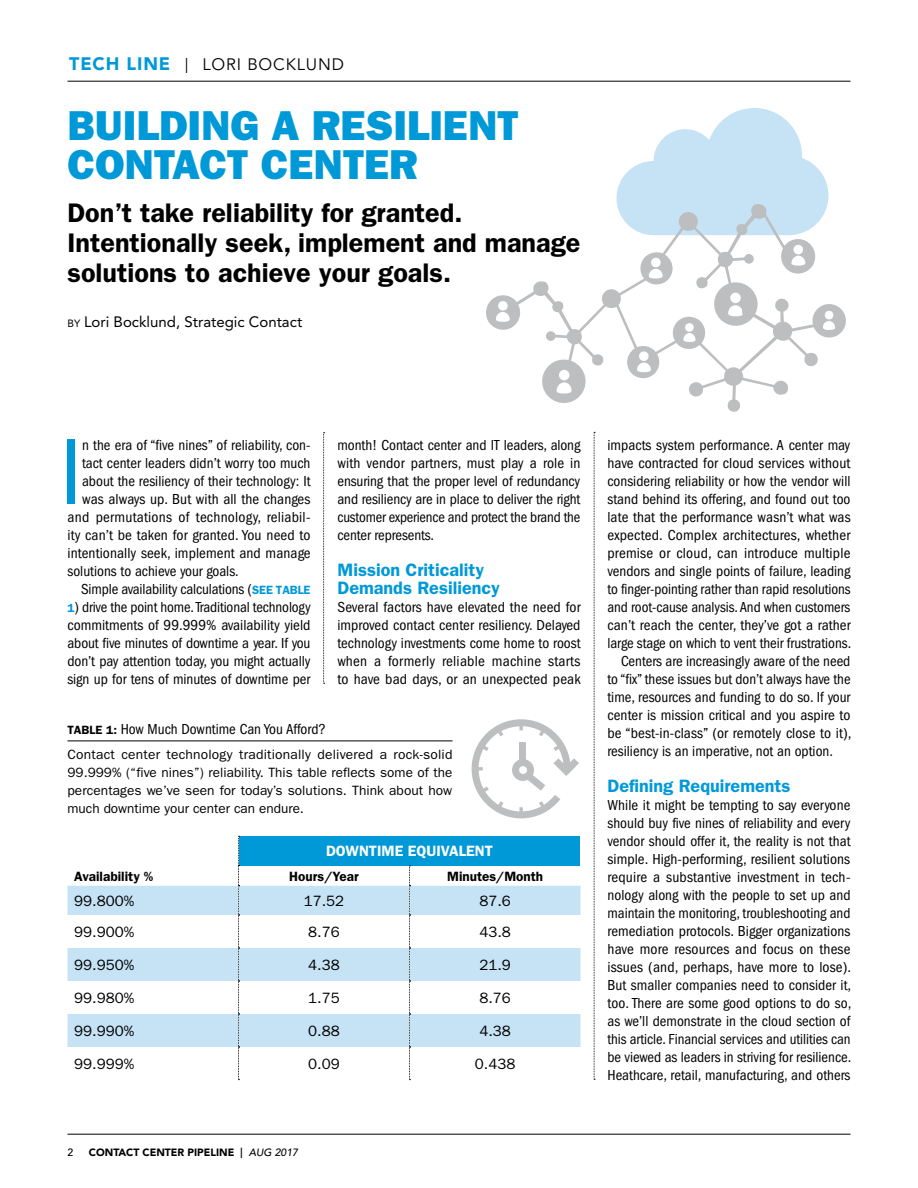
<style>
.page{position:relative;width:918px;height:1188px;background:#fff}
.page>*{position:absolute;margin:0;border:0;box-sizing:border-box;transform-origin:0 0}
.t1{font:condensed 96px "Franklin Gothic";color:#0099d8}
.t2{font:800 42px/39px "Franklin Gothic";color:#0099d8}
.t3{font:600 27px/30px "Franklin Gothic";color:#000}
.t4{font:600 18px/18px "Franklin Gothic";color:#0099d8}
.t5{font:900 18px "Avenir";letter-spacing:.05em;color:#0099d8}
.t6{font:16.5px "Avenir";letter-spacing:.05em;color:#000}
.t7{font:condensed 15px/18px "Franklin Gothic";color:#000;text-align:justify}
.t8{font:15px "Franklin Gothic";color:#000}
.t9{font:15px "Avenir";color:#000}
.t10{font:600 15px "Franklin Gothic";color:#fff}
.t11{font:13.5px/18px "Franklin Gothic";color:#000;text-align:justify}
.t12{font:600 13.5px "Franklin Gothic";color:#000}
.t13{font:900 10.5px "Avenir";color:#000}
.t14{font:500 10.5px "Avenir";color:#000}
.s1{font-size:10.5px}
.s2{font-weight:600;font-stretch:normal;font-size:12px;color:#0099d8}
.s3{font-weight:600;font-stretch:normal;font-size:12px}
.s4{font-weight:500;font-style:italic}
</style>
<div class="page">
<hr style="left:68px;top:81px;width:782px;height:1px;background:#000">
<hr style="left:68px;top:1134px;width:782px;height:1px;background:#000">
<svg style="left:594px;top:432px;width:1px;height:648px"></svg>
<svg style="left:323px;top:432px;width:2px;height:252px"></svg>
<svg style="left:486px;top:108px;width:360px;height:304px"></svg>
<svg style="left:472px;top:719px;width:107px;height:99px"></svg>
<hr style="left:68px;top:741px;width:385px;height:1px;background:#000">
<div style="left:238px;top:836px;width:342px;height:29px;background:#0099d8"></div>
<svg style="left:68px;top:886px;width:512px;height:161px;fill:#c6e2f5"></svg>
<svg style="left:238px;top:836px;width:1px;height:244px"></svg>
<svg style="left:409px;top:865px;width:2px;height:215px"></svg>
<p class="t5" style="left:69px;top:53px;width:103px">TECH LINE</p>
<p class="t6" style="left:203px;top:54px;width:143px">LORI BOCKLUND</p>
<h2 class="t2" style="left:68px;top:106px;width:453px">BUILDING A RESILIENT<br>CONTACT CENTER</h2>
<h3 class="t3" style="left:68px;top:198px;width:515px">Don’t take reliability for granted.<br>Intentionally seek, implement and manage solutions to achieve your goals.</h3>
<p class="t9" style="left:68px;top:313px;width:236px"><span class="s1">BY</span> Lori Bocklund, Strategic Contact</p>
<h1 class="t1" style="left:61px;top:418px;width:23px">I</h1>
<p class="t7" style="left:82px;top:436px;width:230px">n the era of “five nines” of reliability, con-</p>
<p class="t7" style="left:82px;top:454px;width:230px">tact center leaders didn’t worry too much</p>
<p class="t7" style="left:82px;top:472px;width:230px">about the resiliency of their technology: It</p>
<p class="t7" style="left:82px;top:490px;width:230px">was always up. But with all the changes</p>
<p class="t7" style="left:68px;top:508px;width:245px">and permutations of technology, reliabil-</p>
<p class="t7" style="left:68px;top:526px;width:245px">ity can’t be taken for granted. You need to</p>
<p class="t7" style="left:68px;top:544px;width:245px">intentionally seek, implement and manage</p>
<p class="t7" style="left:68px;top:562px;width:173px">solutions to achieve your goals.</p>
<p class="t7" style="left:81px;top:580px;width:231px">Simple availability calculations (<span class="s2">SEE TABLE</span></p>
<p class="t7" style="left:68px;top:598px;width:245px"><span class="s2">1</span>) drive the point home. Traditional technology commitments of 99.999% availability yield about five minutes of downtime a year. If you don’t pay attention today, you might actually sign up for tens of minutes of downtime per</p>
<p class="t7" style="left:338px;top:436px;width:245px">month! Contact center and IT leaders, along with vendor partners, must play a role in ensuring that the proper level of redundancy and resiliency are in place to deliver the right customer experience and protect the brand the center represents.</p>
<p class="t4" style="left:338px;top:561px;width:164px">Mission Criticality<br>Demands Resiliency</p>
<p class="t7" style="left:338px;top:598px;width:245px">Several factors have elevated the need for improved contact center resiliency. Delayed technology investments come home to roost when a formerly reliable machine starts to have bad days, or an unexpected peak</p>
<p class="t7" style="left:68px;top:720px;width:260px"><span class="s3">TABLE 1:</span> How Much Downtime Can You Afford?</p>
<p class="t11" style="left:68px;top:745px;width:387px">Contact center technology traditionally delivered a rock-solid 99.999% (“five nines”) reliability. This table reflects some of the percentages we’ve seen for today’s solutions. Think about how much downtime your center can endure.</p>
<p class="t10" style="left:326px;top:842px;width:168px">DOWNTIME EQUIVALENT</p>
<p class="t12" style="left:74px;top:868px;width:81px">Availability %</p>
<p class="t12" style="left:289px;top:868px;width:71px">Hours/Year</p>
<p class="t12" style="left:447px;top:868px;width:98px">Minutes/Month</p>
<p class="t8" style="left:74px;top:892px;width:61px">99.800%</p>
<p class="t8" style="left:304px;top:892px;width:42px">17.52</p>
<p class="t8" style="left:479px;top:892px;width:33px">87.6</p>
<p class="t8" style="left:74px;top:923px;width:61px">99.900%</p>
<p class="t8" style="left:308px;top:923px;width:33px">8.76</p>
<p class="t8" style="left:479px;top:923px;width:33px">43.8</p>
<p class="t8" style="left:74px;top:956px;width:61px">99.950%</p>
<p class="t8" style="left:308px;top:956px;width:33px">4.38</p>
<p class="t8" style="left:479px;top:956px;width:33px">21.9</p>
<p class="t8" style="left:74px;top:989px;width:61px">99.980%</p>
<p class="t8" style="left:308px;top:989px;width:33px">1.75</p>
<p class="t8" style="left:479px;top:989px;width:33px">8.76</p>
<p class="t8" style="left:74px;top:1022px;width:61px">99.990%</p>
<p class="t8" style="left:308px;top:1022px;width:33px">0.88</p>
<p class="t8" style="left:479px;top:1022px;width:33px">4.38</p>
<p class="t8" style="left:74px;top:1055px;width:61px">99.999%</p>
<p class="t8" style="left:308px;top:1055px;width:33px">0.09</p>
<p class="t8" style="left:475px;top:1055px;width:42px">0.438</p>
<p class="t14" style="left:68px;top:1146px;width:7px">2</p>
<p class="t13" style="left:89px;top:1146px;width:211px">CONTACT CENTER PIPELINE ❘ <span class="s4">AUG 2017</span></p>
<p class="t7" style="left:608px;top:436px;width:244px">impacts system performance. A center may</p>
<p class="t7" style="left:608px;top:454px;width:244px">have contracted for cloud services without</p>
<p class="t7" style="left:608px;top:472px;width:244px">considering reliability or how the vendor will</p>
<p class="t7" style="left:608px;top:490px;width:245px">stand behind its offering, and found out too</p>
<p class="t7" style="left:608px;top:508px;width:245px">late that the performance wasn’t what was</p>
<p class="t7" style="left:608px;top:526px;width:244px">expected. Complex architectures, whether</p>
<p class="t7" style="left:608px;top:544px;width:244px">premise or cloud, can introduce multiple</p>
<p class="t7" style="left:608px;top:562px;width:245px">vendors and single points of failure, leading</p>
<p class="t7" style="left:608px;top:580px;width:245px">to finger-pointing rather than rapid resolutions</p>
<p class="t7" style="left:608px;top:598px;width:244px">and root-cause analysis. And when customers</p>
<p class="t7" style="left:608px;top:616px;width:245px">can’t reach the center, they’ve got a rather</p>
<p class="t7" style="left:608px;top:634px;width:245px">large stage on which to vent their frustrations.</p>
<p class="t7" style="left:621px;top:652px;width:231px">Centers are increasingly aware of the need</p>
<p class="t7" style="left:608px;top:670px;width:245px">to “fix” these issues but don’t always have the</p>
<p class="t7" style="left:608px;top:688px;width:244px">time, resources and funding to do so. If your</p>
<p class="t7" style="left:608px;top:706px;width:244px">center is mission critical and you aspire to</p>
<p class="t7" style="left:608px;top:724px;width:246px">be “best-in-class” (or remotely close to it),</p>
<p class="t7" style="left:608px;top:742px;width:227px">resiliency is an imperative, not an option.</p>
<p class="t4" style="left:608px;top:777px;width:184px">Defining Requirements</p>
<p class="t7" style="left:608px;top:796px;width:245px">While it might be tempting to say everyone should buy five nines of reliability and every vendor should offer it, the reality is not that simple. High-performing, resilient solutions require a substantive investment in tech&shy;nology along with the people to set up and maintain the monitoring, troubleshooting and remediation protocols. Bigger organizations have more resources and focus on these issues (and, perhaps, have more to lose).<br>But smaller companies need to consider it, too. There are some good options to do so, as we’ll demonstrate in the cloud section of this article. Financial services and utilities can be viewed as leaders in striving for resilience.<br>Heathcare, retail, manufacturing, and others</p>
</div>
